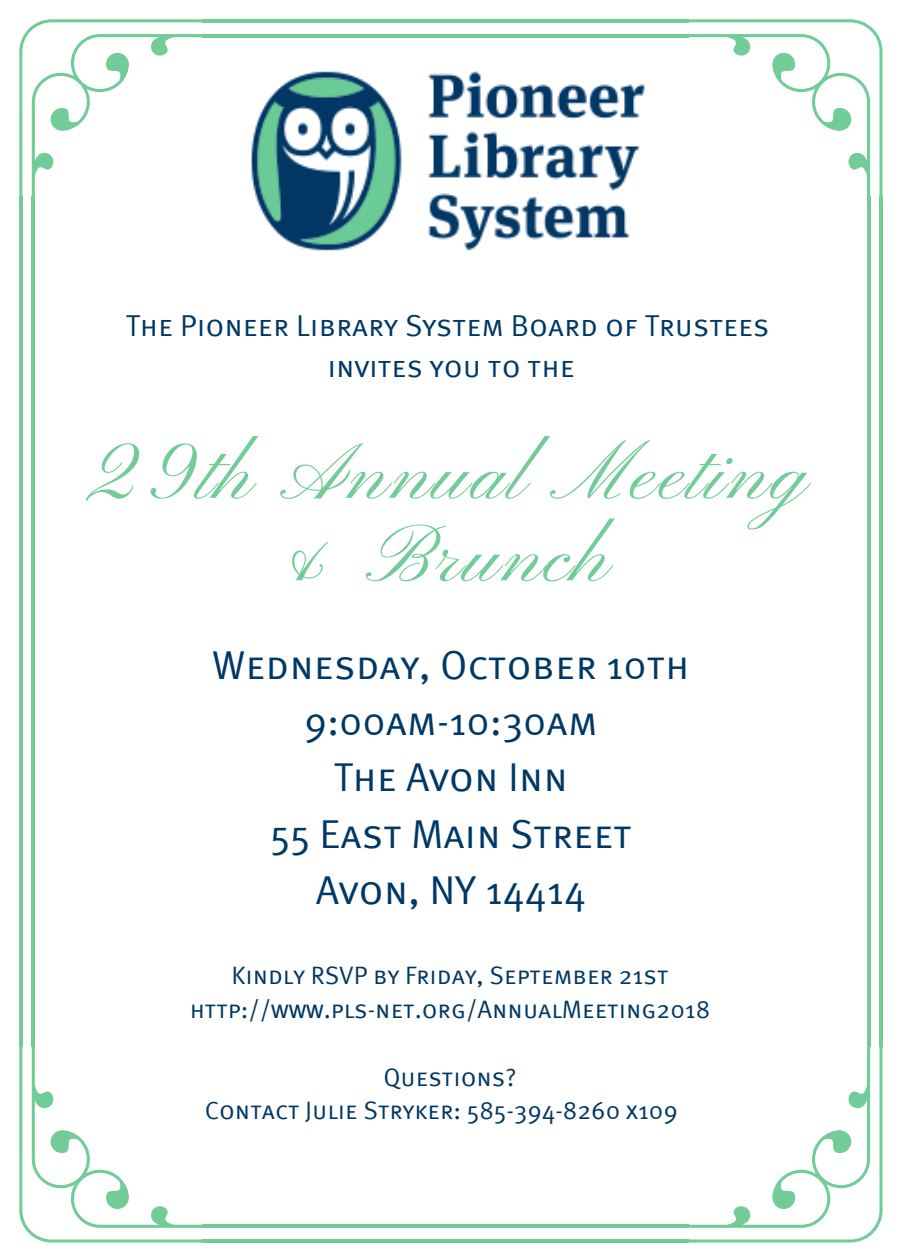
<style>
.page{position:relative;width:900px;height:1260px;background:#fff}
.page>*{position:absolute;margin:0;border:0;box-sizing:border-box;transform-origin:0 0}
.t1{font:80.5px/82.5px "Pinyon Script";letter-spacing:.03em;color:#71cc98;text-align:center}
.t2{font:40.25px/56.2px "Meta Sc Offc Norm";color:#003865;text-align:center}
.t3{font:30.25px/41.2px "Meta Sc Offc Norm";color:#003865;text-align:center}
.t4{font:25.25px/33.8px "Meta Sc Offc Norm";color:#003865;text-align:center}
</style>
<div class="page">
<svg style="left:19px;top:19px;width:186px;height:180px"></svg>
<hr style="left:32px;top:197px;width:3px;height:850px;background:#71cc98">
<hr style="left:19px;top:197px;width:3px;height:850px;background:#71cc98">
<svg style="left:19px;top:1045px;width:186px;height:198px"></svg>
<hr style="left:202px;top:1225px;width:486px;height:3px;background:#71cc98">
<hr style="left:202px;top:1239px;width:486px;height:4px;background:#71cc98">
<svg style="left:686px;top:1045px;width:197px;height:198px"></svg>
<hr style="left:867px;top:197px;width:3px;height:850px;background:#71cc98">
<hr style="left:879px;top:197px;width:4px;height:850px;background:#71cc98">
<svg style="left:686px;top:19px;width:197px;height:180px"></svg>
<hr style="left:202px;top:34px;width:486px;height:3px;background:#71cc98">
<hr style="left:202px;top:19px;width:486px;height:3px;background:#71cc98">
<img style="left:251px;top:71px;width:394px;height:180px">
<p class="t3" style="left:126px;top:304px;width:645px">The Pioneer Library System Board of Trustees invites you to the</p>
<h1 class="t1" style="left:86px;top:438px;width:726px">29th Annual Meeting &amp; Brunch</h1>
<h2 class="t2" style="left:212px;top:636px;width:479px">Wednesday, October 10th<br>9:00am-10:30am<br>The Avon Inn<br>55 East Main Street<br>Avon, NY 14414</h2>
<p class="t4" style="left:190px;top:959px;width:522px">Kindly RSVP by Friday, September 21st http://www.pls-net.org/AnnualMeeting2018</p>
<p class="t4" style="left:205px;top:1060px;width:475px;text-align:left;text-indent:179px">Questions?<br>Contact Julie Stryker: 585-394-8260 x109</p>
</div>
